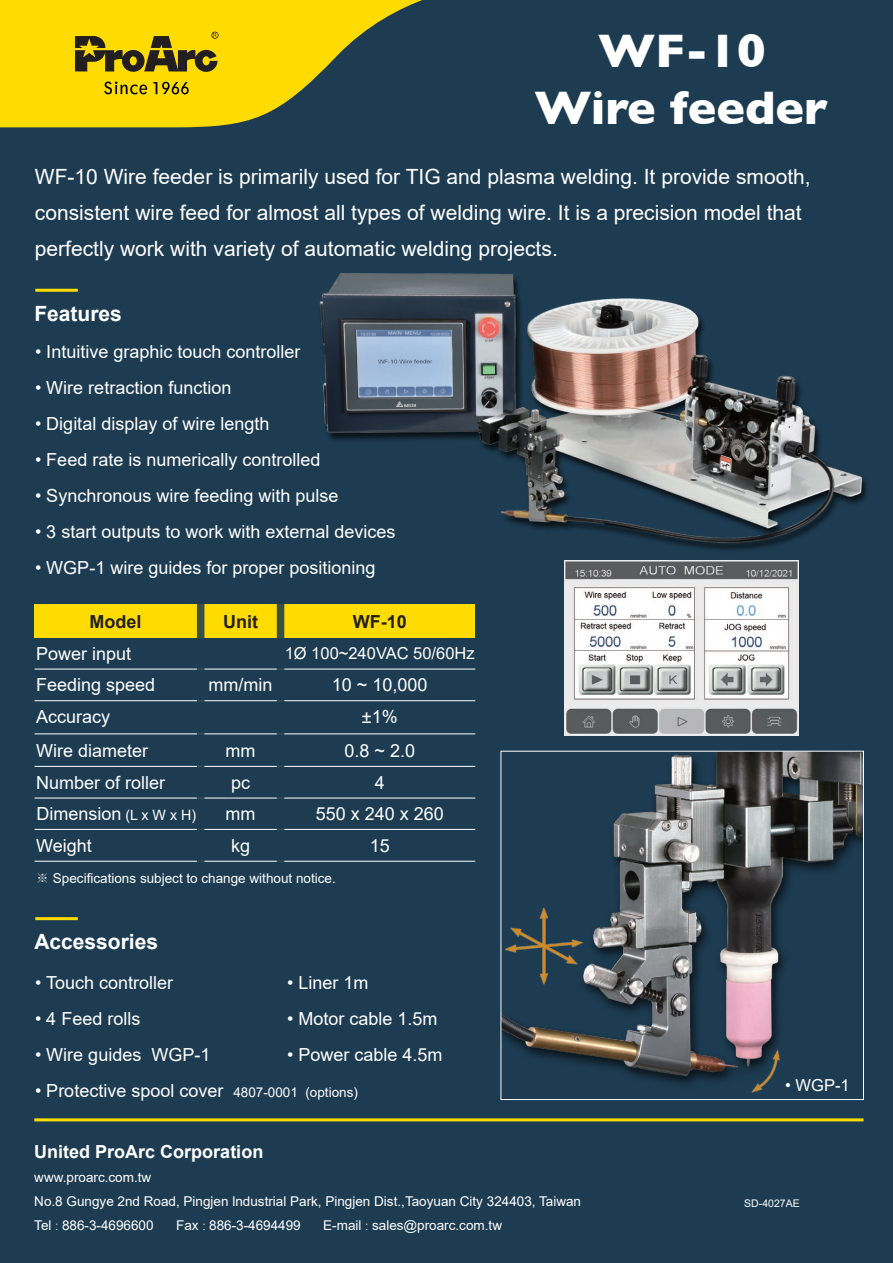
<style>
.page{position:relative;width:893px;height:1263px;background:#1d3c52}
.page>*{position:absolute;margin:0;border:0;box-sizing:border-box;transform-origin:0 0}
.t1{font:700 48px "Gill Sans";color:#fff}
.t2{font:21px/36px "Arial";color:#fff}
.t3{font:700 21px "Arial";color:#fff}
.t4{font:18px/31.7px "Arial";color:#fff;text-align:center}
.t5{font:700 18px "Arial";color:#fff}
.t6{font:700 18px "Arial";color:#231f20}
.t7{font:16.5px "Arial";color:#fff}
.t8{font:13.5px/24px "Arial";color:#fff}
.t9{font:10.5px "Arial";color:#fff}
.s1{font-size:14.25px}
.s2{font-family:"Adobe Ming Std";font-weight:300}
.s3{font-size:13.5px}
</style>
<div class="page">
<svg style="left:0;top:0;width:422px;height:127px;fill:#ffdc01"></svg>
<hr style="left:34px;top:1118px;width:829px;height:3px;background:#ffdc01">
<hr style="left:35px;top:289px;width:43px;height:3px;background:#ffdc01">
<svg style="left:104px;top:82px;width:85px;height:12px"></svg>
<svg style="left:75px;top:32px;width:144px;height:40px;background:#9c870e"></svg>
<img style="left:319px;top:273px;width:548px;height:278px">
<hr style="left:35px;top:917px;width:43px;height:3px;background:#ffdc01">
<img style="left:503px;top:753px;width:359px;height:339px">
<div style="left:501px;top:751px;width:363px;height:349px;border:1px solid #fff"></div>
<hr style="left:35px;top:669px;width:440px;height:1px;background:#fff">
<div style="left:35px;top:604px;width:440px;height:33px;background:#ffdc01"></div>
<hr style="left:35px;top:700px;width:440px;height:1px;background:#fff">
<hr style="left:35px;top:734px;width:440px;height:1px;background:#fff">
<hr style="left:35px;top:766px;width:440px;height:1px;background:#fff">
<hr style="left:35px;top:798px;width:440px;height:1px;background:#fff">
<hr style="left:35px;top:829px;width:440px;height:1px;background:#fff">
<hr style="left:35px;top:861px;width:440px;height:1px;background:#fff">
<img style="left:564px;top:560px;width:234px;height:175px">
<h1 class="t1" style="left:598px;top:13px;width:169px">WF-10</h1>
<h1 class="t1" style="left:534px;top:70px;width:295px">Wire feeder</h1>
<p class="t2" style="left:35px;top:158px;width:777px">WF-10 Wire feeder is primarily used for TIG and plasma welding. It provide smooth, consistent wire feed for almost all types of welding wire. It is a precision model that perfectly work with variety of automatic welding projects.</p>
<p class="t3" style="left:34px;top:299px;width:89px">Features</p>
<p class="t4" style="left:35px;top:335px;width:267px">• Intuitive graphic touch controller</p>
<p class="t4" style="left:35px;top:371px;width:198px">• Wire retraction function</p>
<p class="t4" style="left:35px;top:407px;width:236px">• Digital display of wire length</p>
<p class="t4" style="left:35px;top:443px;width:287px">• Feed rate is numerically controlled</p>
<p class="t4" style="left:35px;top:479px;width:305px">• Synchronous wire feeding with pulse</p>
<p class="t4" style="left:35px;top:515px;width:362px">• 3 start outputs to work with external devices</p>
<p class="t4" style="left:35px;top:551px;width:342px">• WGP-1 wire guides for proper positioning</p>
<p class="t6" style="left:89px;top:609px;width:54px">Model</p>
<p class="t6" style="left:353px;top:609px;width:55px">WF-10</p>
<p class="t7" style="left:285px;top:642px;width:192px">1Ø 100~240VAC 50/60Hz</p>
<p class="t4" style="left:209px;top:669px;width:65px">mm/min</p>
<p class="t4" style="left:332px;top:668px;width:97px;line-height:32.2px">10 ~ 10,000 ±1%</p>
<p class="t4" style="left:316px;top:735px;width:130px">0.8 ~ 2.0<br>4<br>550 x 240 x 260<br>15</p>
<p class="t6" style="left:223px;top:609px;width:36px">Unit</p>
<p class="t4" style="left:36px;top:638px;width:121px;text-align:left">Power input<br>Feeding speed<br>Accuracy</p>
<p class="t4" style="left:36px;top:735px;width:131px;text-align:left">Wire diameter<br>Number of roller</p>
<p class="t4" style="left:226px;top:735px;width:31px">mm</p>
<p class="t4" style="left:231px;top:767px;width:21px">pc</p>
<p class="t4" style="left:36px;top:798px;width:161px">Dimension <span class="s1">(L x W x H)</span></p>
<p class="t4" style="left:226px;top:798px;width:31px">mm kg</p>
<p class="t4" style="left:36px;top:830px;width:57px">Weight</p>
<p class="t8" style="left:36px;top:866px;width:302px"><span class="s2">※</span> Specifications subject to change without notice.</p>
<p class="t3" style="left:34px;top:927px;width:125px">Accessories</p>
<p class="t4" style="left:35px;top:966px;width:140px">• Touch controller</p>
<p class="t4" style="left:35px;top:1002px;width:107px">• 4 Feed rolls</p>
<p class="t4" style="left:35px;top:1038px;width:177px">• Wire guides WGP-1</p>
<p class="t4" style="left:35px;top:1074px;width:324px">• Protective spool cover <span class="s3">4807-0001 (options)</span></p>
<p class="t4" style="left:287px;top:966px;width:83px">• Liner 1m</p>
<p class="t4" style="left:287px;top:1002px;width:152px">• Motor cable 1.5m</p>
<p class="t4" style="left:287px;top:1038px;width:157px">• Power cable 4.5m</p>
<p class="t5" style="left:34px;top:1139px;width:231px">United ProArc Corporation</p>
<p class="t8" style="left:34px;top:1165px;width:548px">www.proarc.com.tw<br>No.8 Gungye 2nd Road, Pingjen lndustrial Park, Pingjen Dist.,Taoyuan City 324403, Taiwan<br>Tel <span class="s2">:</span> 886-3-4696600</p>
<p class="t8" style="left:176px;top:1213px;width:126px">Fax <span class="s2">:</span> 886-3-4694499</p>
<p class="t8" style="left:323px;top:1213px;width:180px">E-mail <span class="s2">:</span> sales@proarc.com.tw</p>
<p class="t7" style="left:785px;top:1074px;width:66px">• WGP-1</p>
<p class="t9" style="left:744px;top:1196px;width:57px">SD-4027AE</p>
</div>
